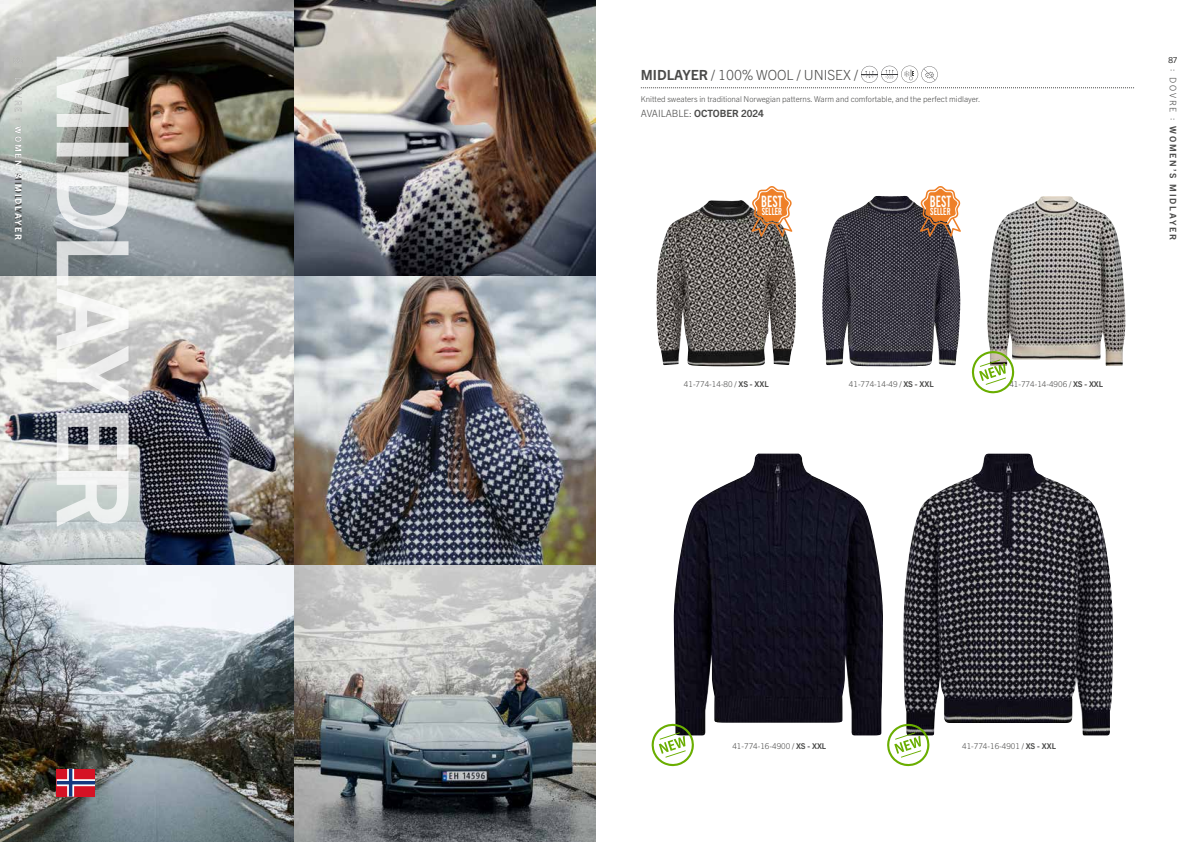
<style>
.page{position:relative;width:1191px;height:842px;background:#fff}
.page>*{position:absolute;margin:0;border:0;box-sizing:border-box;transform-origin:0 0}
.t1{font:15.7px "Trade Gothic LT Pro Bd Cn 20";color:#fff;scale:.77 1}
.t2{font:300 14px "Trade Gothic Next LT Pro";color:#4a4a49}
.t3{font:10.1px "Trade Gothic LT Pro Bd Cn 20";color:#fff;scale:.77 1}
.t4{font:700 10px "Trade Gothic Next LT Pro";color:#4a4a49}
.t5{font:700 9px "Trade Gothic Next LT Pro";letter-spacing:.2em;color:#4a4a49}
.t6{font:700 9px "Trade Gothic Next LT Pro";letter-spacing:.2em;color:#fff}
.t7{font:300 8px "Trade Gothic Next LT Pro";color:#4a4a49}
.s1{font-weight:300}
.s2{font-weight:700}
</style>
<div class="page">
<img style="left:0;top:0;width:595px;height:842px">
<svg style="left:57px;top:57px;width:71px;height:470px"></svg>
<svg style="left:641px;top:66px;width:493px;height:23px"></svg>
<img style="left:656px;top:200px;width:140px;height:166px">
<img style="left:822px;top:196px;width:113px;height:170px">
<img style="left:987px;top:196px;width:138px;height:170px">
<svg style="left:57px;top:769px;width:38px;height:28px"></svg>
<img style="left:674px;top:454px;width:209px;height:281px">
<img style="left:903px;top:454px;width:209px;height:281px">
<svg style="left:651px;top:724px;width:43px;height:42px"></svg>
<svg style="left:971px;top:351px;width:43px;height:42px"></svg>
<svg style="left:887px;top:724px;width:42px;height:42px"></svg>
<svg style="left:751px;top:186px;width:41px;height:51px"></svg>
<svg style="left:920px;top:186px;width:41px;height:51px"></svg>
<p class="t6" style="left:25px;top:69px;width:172px;rotate:90deg"><span class="s1">: DOVRE :</span> WOMEN’S MIDLAYER</p>
<p class="t5" style="left:25px;top:173px;width:57px;rotate:90deg">MIDLAYER</p>
<h2 class="t2" style="left:641px;top:65px;width:219px"><span class="s2">MIDLAYER</span> / 100% WOOL / UNISEX /</h2>
<p class="t7" style="left:641px;top:94px;width:341px">Knitted sweaters in traditional Norwegian patterns. Warm and comfortable, and the perfect midlayer.</p>
<p class="t4" style="left:641px;top:106px;width:125px"><span class="s1">AVAILABLE:</span> OCTOBER 2024</p>
<h1 class="t1" style="left:761px;top:192px;width:29px">BEST</h1>
<p class="t3" style="left:761px;top:206px;width:28px">SELLER</p>
<h1 class="t1" style="left:929px;top:192px;width:29px">BEST</h1>
<p class="t3" style="left:930px;top:206px;width:28px">SELLER</p>
<p class="t7" style="left:684px;top:378px;width:86px">41-774-14-80 / <span class="s2">XS - XXL</span></p>
<p class="t7" style="left:849px;top:378px;width:86px">41-774-14-49 / <span class="s2">XS - XXL</span></p>
<p class="t7" style="left:1009px;top:378px;width:95px">41-774-14-4906 / <span class="s2">XS - XXL</span></p>
<p class="t7" style="left:1168px;top:54px;width:11px">87</p>
<p class="t5" style="left:1179px;top:69px;width:172px;rotate:90deg"><span class="s1">: DOVRE :</span> WOMEN’S MIDLAYER</p>
<p class="t7" style="left:732px;top:741px;width:95px">41-774-16-4900 / <span class="s2">XS - XXL</span></p>
<p class="t7" style="left:962px;top:741px;width:95px">41-774-16-4901 / <span class="s2">XS - XXL</span></p>
</div>
